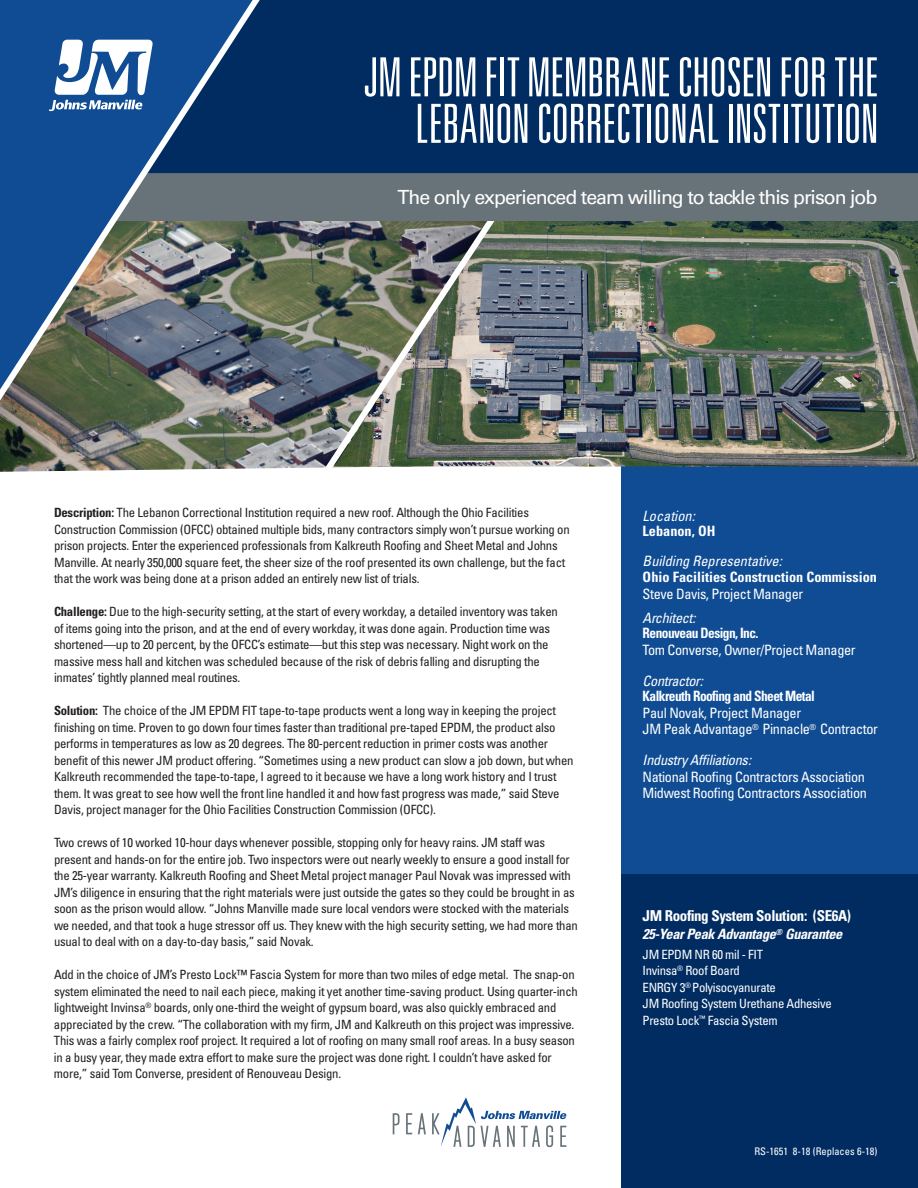
<style>
.page{position:relative;width:918px;height:1188px;background:#fff}
.page>*{position:absolute;margin:0;border:0;box-sizing:border-box;transform-origin:0 0}
.t1{font:300 ultra-condensed 54px/46.5px "Univers LT Std";letter-spacing:-.01em;color:#fff;text-align:right}
.t2{font:19.5px "Univers LT Std";letter-spacing:-.05em;color:#fff}
.t3{font:700 condensed 15px "Univers";letter-spacing:-.025em;color:#fff}
.t4{font:condensed 14.25px/16.5px "Univers";letter-spacing:-.025em;color:#fff}
.t5{font:italic condensed 14.25px "Univers";letter-spacing:-.015em;color:#fff}
.t6{font:700 condensed 14.25px "Univers";letter-spacing:-.04em;color:#fff;scale:.94 1}
.t7{font:700 condensed 14.25px "Univers";color:#fff}
.t8{font:italic 700 condensed 14.25px "Univers";letter-spacing:-.025em;color:#fff}
.t9{font:condensed 12.75px/16.5px "Univers";letter-spacing:-.02em;color:#231f20}
.t10{font:condensed 12.75px/16.5px "Univers";letter-spacing:-.025em;color:#fff}
.t11{font:condensed 10.5px "Univers";color:#fff}
.s1{font-weight:700}
.s2{font-weight:300;font-stretch:normal}
</style>
<div class="page">
<img style="left:0;top:221px;width:317px;height:251px">
<div style="left:278px;top:0;width:640px;height:174px;background:#002c62"></div>
<div style="left:621px;top:459px;width:297px;height:487px;background:#0f4c93"></div>
<svg style="left:393px;top:1113px;width:7px;height:21px"></svg>
<svg style="left:406px;top:1113px;width:6px;height:21px"></svg>
<svg style="left:418px;top:1113px;width:8px;height:21px"></svg>
<svg style="left:432px;top:1097px;width:134px;height:50px"></svg>
<div style="left:621px;top:875px;width:297px;height:313px;background:#002c62"></div>
<img style="left:506px;top:221px;width:412px;height:246px">
<img style="left:317px;top:221px;width:189px;height:247px">
<div style="left:0;top:174px;width:918px;height:47px;background:#687379"></div>
<img style="left:0;top:0;width:278px;height:441px">
<svg style="left:49px;top:40px;width:104px;height:71px"></svg>
<h1 class="t1" style="left:364px;top:54px;width:516px">JM EPDM FIT MEMBRANE CHOSEN FOR THE<br>LEBANON CORRECTIONAL INSTITUTION</h1>
<h2 class="t2" style="left:398px;top:185px;width:481px">The only experienced team willing to tackle this prison job</h2>
<p class="t9" style="left:54px;top:504px;width:517px"><span class="s1">Description:</span> The Lebanon Correctional Institution required a new roof. Although the Ohio Facilities Construction Commission (OFCC) obtained multiple bids, many contractors simply won’t pursue working on prison projects. Enter the experienced professionals from Kalkreuth Roofing and Sheet Metal and Johns Manville. At nearly 350,000 square feet, the sheer size of the roof presented its own challenge, but the fact that the work was being done at a prison added an entirely new list of trials.</p>
<p class="t9" style="left:54px;top:603px;width:505px"><span class="s1">Challenge:</span> Due to the high-security setting, at the start of every workday, a detailed inventory was taken of items going into the prison, and at the end of every workday, it was done again. Production time was shortened<span class="s2">—</span>up to 20 percent, by the OFCC’s estimate<span class="s2">—</span>but this step was necessary. Night work on the massive mess hall and kitchen was scheduled because of the risk of debris falling and disrupting the inmates’ tightly planned meal routines.</p>
<p class="t9" style="left:54px;top:702px;width:521px"><span class="s1">Solution:</span> The choice of the JM EPDM FIT tape-to-tape products went a long way in keeping the project finishing on time. Proven to go down four times faster than traditional pre-taped EPDM, the product also performs in temperatures as low as 20 degrees. The 80-percent reduction in primer costs was another benefit of this newer JM product offering. “Sometimes using a new product can slow a job down, but when Kalkreuth recommended the tape-to-tape, I agreed to it because we have a long work history and I trust them. It was great to see how well the front line handled it and how fast progress was made,” said Steve Davis, project manager for the Ohio Facilities Construction Commission (OFCC).</p>
<p class="t9" style="left:54px;top:834px;width:525px">Two crews of 10 worked 10-hour days whenever possible, stopping only for heavy rains. JM staff was present and hands-on for the entire job. Two inspectors were out nearly weekly to ensure a good install for the 25-year warranty. Kalkreuth Roofing and Sheet Metal project manager Paul Novak was impressed with JM’s diligence in ensuring that the right materials were just outside the gates so they could be brought in as soon as the prison would allow. “Johns Manville made sure local vendors were stocked with the materials we needed, and that took a huge stressor off us. They knew with the high security setting, we had more than usual to deal with on a day-to-day basis,” said Novak.</p>
<p class="t9" style="left:54px;top:966px;width:525px">Add in the choice of JM’s Presto Lock™ Fascia System for more than two miles of edge metal. The snap-on system eliminated the need to nail each piece, making it yet another time-saving product. Using quarter-inch lightweight Invinsa<sup>®</sup> boards, only one-third the weight of gypsum board, was also quickly embraced and appreciated by the crew. “The collaboration with my firm, JM and Kalkreuth on this project was impressive.<br>This was a fairly complex roof project. It required a lot of roofing on many small roof areas. In a busy season in a busy year, they made extra effort to make sure the project was done right. I couldn’t have asked for more,” said Tom Converse, president of Renouveau Design.</p>
<p class="t5" style="left:643px;top:507px;width:54px">Location:</p>
<p class="t7" style="left:643px;top:523px;width:74px">Lebanon, OH</p>
<p class="t5" style="left:643px;top:552px;width:141px">Building Representative:</p>
<p class="t7" style="left:643px;top:568px;width:236px">Ohio Facilities Construction Commission</p>
<p class="t4" style="left:643px;top:585px;width:162px">Steve Davis, Project Manager</p>
<p class="t5" style="left:643px;top:609px;width:55px">Architect:</p>
<p class="t6" style="left:643px;top:625px;width:125px">Renouveau Design, Inc.</p>
<p class="t4" style="left:643px;top:641px;width:214px">Tom Converse, Owner/Project Manager</p>
<p class="t5" style="left:643px;top:672px;width:62px">Contractor:</p>
<p class="t6" style="left:643px;top:688px;width:185px">Kalkreuth Roofing and Sheet Metal</p>
<p class="t4" style="left:643px;top:704px;width:237px">Paul Novak, Project Manager<br>JM Peak Advantage<sup>®</sup> Pinnacle<sup>®</sup> Contractor</p>
<p class="t5" style="left:643px;top:751px;width:110px">Industry Affiliations:</p>
<p class="t4" style="left:643px;top:768px;width:226px">National Roofing Contractors Association<br>Midwest Roofing Contractors Association</p>
<p class="t3" style="left:643px;top:906px;width:210px">JM Roofing System Solution: (SE6A)</p>
<p class="t8" style="left:643px;top:925px;width:201px">25-Year Peak Advantage<sup>®</sup> Guarantee</p>
<p class="t10" style="left:643px;top:946px;width:191px">JM EPDM NR 60 mil - FIT<br>Invinsa<sup>®</sup> Roof Board<br>ENRGY 3<sup>®</sup> Polyisocyanurate<br>JM Roofing System Urethane Adhesive<br>Presto Lock<sup>™</sup> Fascia System</p>
<p class="t11" style="left:754px;top:1145px;width:125px">RS-1651 8-18 (Replaces 6-18)</p>
</div>
